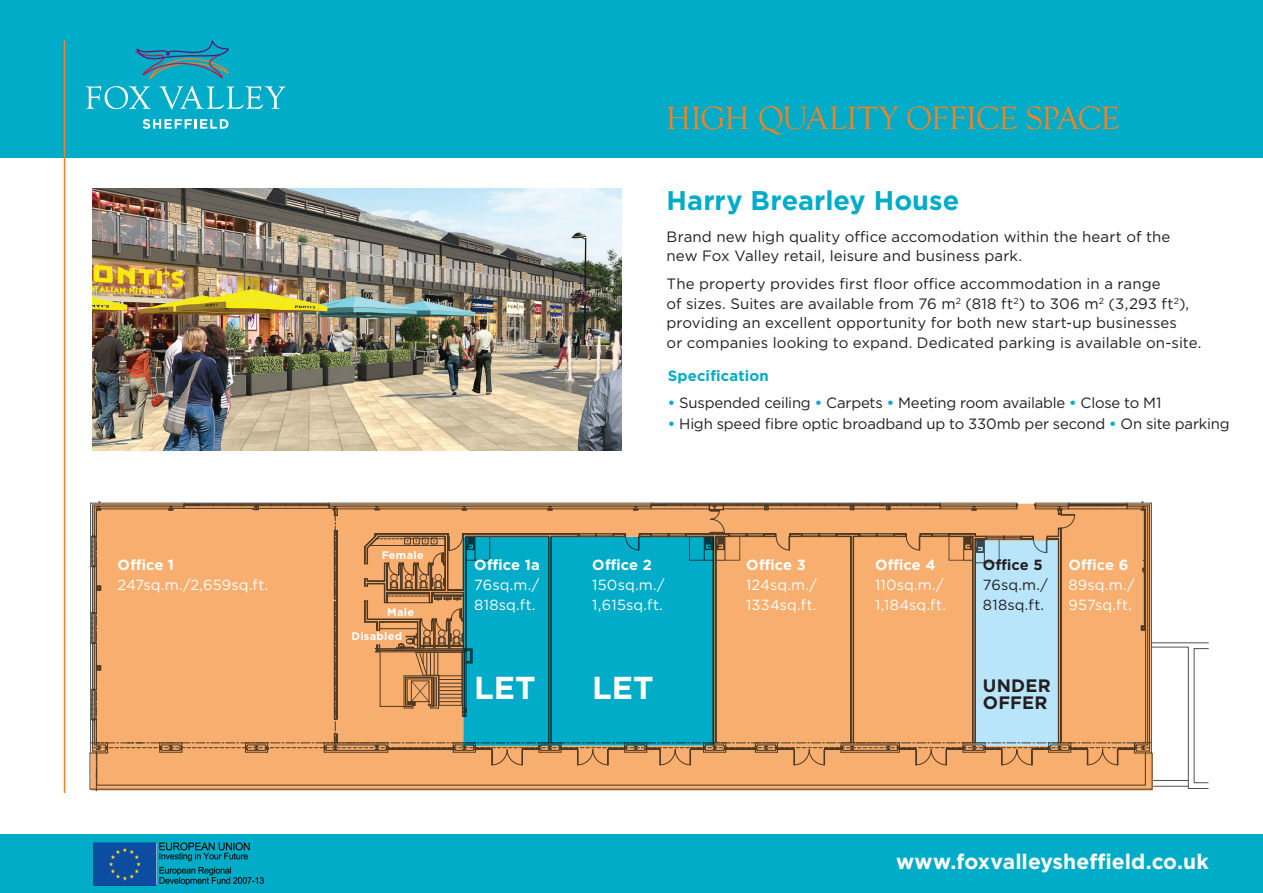
<style>
.page{position:relative;width:1263px;height:893px;background:#fff}
.page>*{position:absolute;margin:0;border:0;box-sizing:border-box;transform-origin:0 0}
.t1{font:33.15px "Goudy Old Style T";letter-spacing:-.025em;color:#f58220}
.t2{font:700 31.8px "Gotham";letter-spacing:-.005em;color:#fff}
.t3{font:700 27px "Gotham";color:#00acc8}
.t4{font:700 21px "Gotham";color:#fff}
.t5{font:700 18px/17.7px "Gotham";letter-spacing:.01em;color:#231f20}
.t6{font:15px/19.5px "Gotham";letter-spacing:.005em;color:#231f20}
.t7{font:14.85px "Gotham";letter-spacing:-.015em;color:#231f20}
.t8{font:700 14.85px "Gotham";letter-spacing:.01em;color:#00acc8}
.t9{font:14.7px/20.1px "Gotham";letter-spacing:.01em;color:#fff}
.t10{font:700 14.7px "Gotham";letter-spacing:.015em;color:#fff}
.t11{font:14.7px/20.1px "Gotham";letter-spacing:.01em;color:#231f20}
.t12{font:700 14.7px "Gotham";color:#231f20}
.t13{font:700 10.95px "Gotham";letter-spacing:.025em;color:#fff}
.s1{font-weight:700;color:#00acc8}
</style>
<div class="page">
<svg style="left:90px;top:501px;width:1118px;height:290px;background:#c0ab85"></svg>
<div style="left:0;top:0;width:1263px;height:157px;background:#00acc8"></div>
<div style="left:0;top:835px;width:1263px;height:58px;background:#00acc8"></div>
<svg style="left:86px;top:40px;width:199px;height:69px"></svg>
<svg style="left:143px;top:119px;width:86px;height:10px"></svg>
<hr style="left:64px;top:40px;width:1px;height:753px;background:#f58220">
<img style="left:92px;top:188px;width:529px;height:263px">
<img style="left:93px;top:842px;width:170px;height:44px">
<p class="t10" style="left:118px;top:555px;width:58px">Office 1</p>
<p class="t9" style="left:118px;top:574px;width:152px">247sq.m./2,659sq.ft.</p>
<p class="t13" style="left:382px;top:547px;width:44px">Female</p>
<p class="t13" style="left:387px;top:604px;width:28px">Male</p>
<p class="t13" style="left:351px;top:629px;width:52px">Disabled</p>
<p class="t10" style="left:474px;top:555px;width:67px">Office 1a</p>
<p class="t9" style="left:474px;top:574px;width:66px">76sq.m./<br>818sq.ft.</p>
<h2 class="t2" style="left:474px;top:667px;width:63px">LET</h2>
<h1 class="t1" style="left:666px;top:100px;width:456px">HIGH QUALITY OFFICE SPACE</h1>
<h3 class="t3" style="left:666px;top:182px;width:294px">Harry Brearley House</h3>
<p class="t6" style="left:666px;top:226px;width:505px">Brand new high quality office accomodation within the heart of the new Fox Valley retail, leisure and business park.</p>
<p class="t6" style="left:666px;top:274px;width:536px">The property provides first floor office accommodation in a range<br>of sizes. Suites are available from 76 m<sup>2</sup> (818 ft<sup>2</sup>) to 306 m<sup>2</sup> (3,293 ft<sup>2</sup>), providing an excellent opportunity for both new start-up businesses<br>or companies looking to expand. Dedicated parking is available on-site.</p>
<p class="t8" style="left:668px;top:366px;width:102px">Specification</p>
<p class="t7" style="left:668px;top:393px;width:495px"><span class="s1">•</span> Suspended ceiling <span class="s1">•</span> Carpets <span class="s1">•</span> Meeting room available <span class="s1">•</span> Close to M1</p>
<p class="t7" style="left:668px;top:414px;width:563px"><span class="s1">•</span> High speed fibre optic broadband up to 330mb per second <span class="s1">•</span> On site parking</p>
<p class="t10" style="left:592px;top:555px;width:61px">Office 2</p>
<p class="t9" style="left:592px;top:574px;width:74px">150sq.m./<br>1,615sq.ft.</p>
<p class="t10" style="left:746px;top:555px;width:61px">Office 3</p>
<p class="t9" style="left:746px;top:574px;width:72px">124sq.m./<br>1334sq.ft.</p>
<p class="t10" style="left:875px;top:555px;width:62px">Office 4</p>
<p class="t9" style="left:875px;top:574px;width:72px">110sq.m./<br>1,184sq.ft.</p>
<p class="t12" style="left:983px;top:555px;width:61px">Office 5</p>
<p class="t11" style="left:983px;top:574px;width:66px">76sq.m./<br>818sq.ft.</p>
<p class="t10" style="left:1068px;top:555px;width:62px">Office 6</p>
<p class="t9" style="left:1068px;top:574px;width:68px">89sq.m./<br>957sq.ft.</p>
<h2 class="t2" style="left:592px;top:667px;width:63px">LET</h2>
<p class="t5" style="left:983px;top:676px;width:69px">UNDER<br>OFFER</p>
<h3 class="t4" style="left:896px;top:848px;width:314px">www.foxvalleysheffield.co.uk</h3>
</div>
